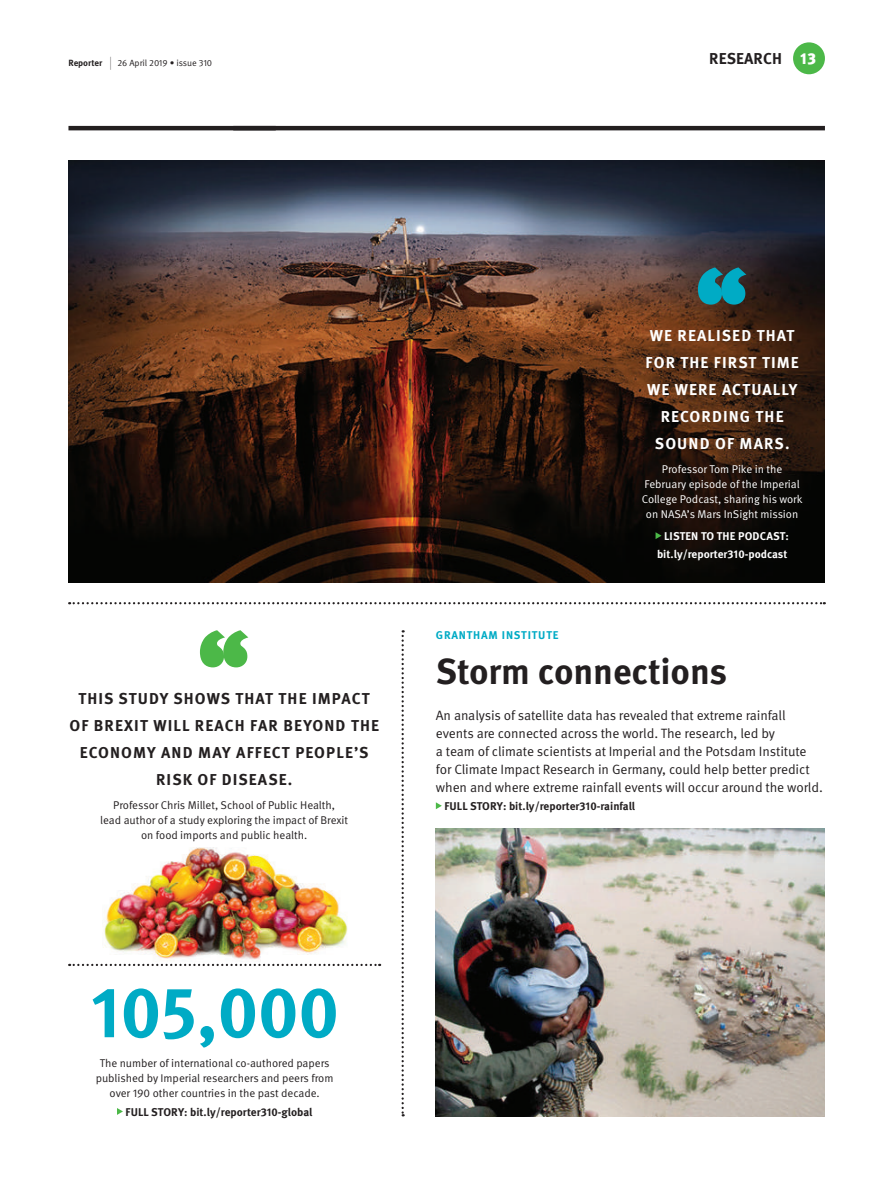
<style>
.page{position:relative;width:893px;height:1191px;background:#fff}
.page>*{position:absolute;margin:0;border:0;box-sizing:border-box;transform-origin:0 0}
.t1{font:700 72px "Meta OT";letter-spacing:-.005em;color:#00abc5}
.t2{font:700 36px "Meta OT";letter-spacing:-.005em;color:#231f20}
.t3{font:700 15.75px/27px "Meta OT";letter-spacing:.07em;color:#231f20;text-align:center}
.t4{font:700 15.75px/27px "Meta OT";letter-spacing:.07em;color:#fff;text-align:center}
.t5{font:700 15.75px "Meta OT";letter-spacing:.01em;color:#231f20}
.t6{font:13.5px/18px "Meta OT";letter-spacing:-.01em;color:#231f20}
.t7{font:11.25px/15px "Meta OT";letter-spacing:-.005em;color:#231f20;text-align:center}
.t8{font:11.25px/15px "Meta OT";letter-spacing:-.005em;color:#fff;text-align:center}
.t9{font:700 11.25px "Meta OT";color:#231f20}
.t10{font:700 11.25px/18px "Meta OT";color:#fff;text-align:right}
.t11{font:700 11.25px "Meta OT";letter-spacing:.07em;color:#00abc5}
.t12{font:9px "Meta OT";letter-spacing:-.005em;color:#231f20}
.t13{font:700 9px "Meta OT";letter-spacing:-.005em;color:#231f20}
.s1{font-weight:400;font-size:13.5px}
.s2{font-weight:900;color:#fff}
</style>
<div class="page">
<div style="left:793px;top:42px;width:32px;height:32px;background:#4cb848;border-radius:50%"></div>
<svg style="left:69px;top:602px;width:756px;height:2px"></svg>
<hr style="left:68px;top:126px;width:757px;height:4px;background:#231f20">
<svg style="left:200px;top:630px;width:48px;height:37px"></svg>
<svg style="left:436px;top:802px;width:6px;height:7px"></svg>
<svg style="left:69px;top:963px;width:311px;height:3px"></svg>
<svg style="left:117px;top:1108px;width:6px;height:6px"></svg>
<svg style="left:402px;top:630px;width:2px;height:486px"></svg>
<img style="left:436px;top:828px;width:389px;height:288px">
<img style="left:95px;top:847px;width:258px;height:119px">
<img style="left:68px;top:160px;width:757px;height:423px">
<svg style="left:698px;top:267px;width:48px;height:38px;background:#138898"></svg>
<svg style="left:655px;top:532px;width:6px;height:7px"></svg>
<p class="t13" style="left:68px;top:57px;width:44px">Reporter <span class="s1">|</span></p>
<p class="t12" style="left:117px;top:57px;width:96px">26 April 2019 • issue 310</p>
<p class="t5" style="left:709px;top:48px;width:108px">RESEARCH <span class="s2">13</span></p>
<p class="t3" style="left:69px;top:685px;width:311px">THIS STUDY SHOWS THAT THE IMPACT<br>OF BREXIT WILL REACH FAR BEYOND THE<br>ECONOMY AND MAY AFFECT PEOPLE’S<br>RISK OF DISEASE.</p>
<p class="t7" style="left:100px;top:797px;width:249px">Professor Chris Millet, School of Public Health,<br>lead author of a study exploring the impact of Brexit on food imports and public health.</p>
<p class="t4" style="left:645px;top:322px;width:155px">WE REALISED THAT<br>FOR THE FIRST TIME<br>WE WERE ACTUALLY<br>RECORDING THE<br>SOUND OF MARS.</p>
<p class="t8" style="left:642px;top:461px;width:162px">Professor Tom Pike in the<br>February episode of the Imperial<br>College Podcast, sharing his work on NASA’s Mars InSight mission</p>
<p class="t10" style="left:657px;top:527px;width:133px">LISTEN TO THE PODCAST: bit.ly/reporter310-podcast</p>
<p class="t11" style="left:436px;top:628px;width:124px">GRANTHAM INSTITUTE</p>
<h2 class="t2" style="left:436px;top:649px;width:293px">Storm connections</h2>
<p class="t6" style="left:436px;top:706px;width:389px">An analysis of satellite data has revealed that extreme rainfall events are connected across the world. The research, led by<br>a team of climate scientists at Imperial and the Potsdam Institute for Climate Impact Research in Germany, could help better predict when and where extreme rainfall events will occur around the world.</p>
<p class="t9" style="left:444px;top:799px;width:192px">FULL STORY: bit.ly/reporter310-rainfall</p>
<h1 class="t1" style="left:91px;top:966px;width:250px">105,000</h1>
<p class="t7" style="left:96px;top:1055px;width:239px">The number of international co-authored papers published by Imperial researchers and peers from over 190 other countries in the past decade.</p>
<p class="t9" style="left:126px;top:1105px;width:188px">FULL STORY: bit.ly/reporter310-global</p>
</div>
